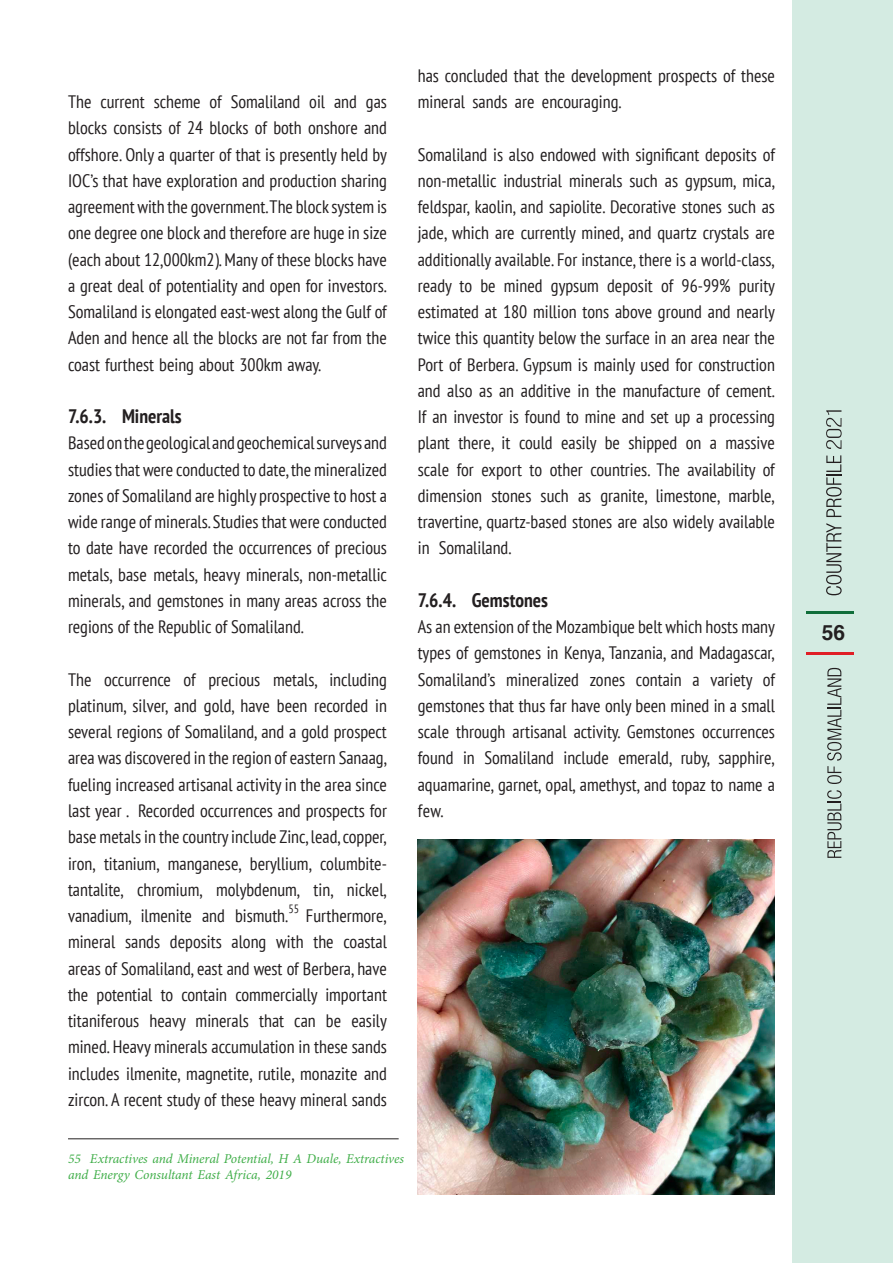
<style>
.page{position:relative;width:893px;height:1263px;background:#fff}
.page>*{position:absolute;margin:0;border:0;box-sizing:border-box;transform-origin:0 0}
.t1{font:700 21px "Helvetica";color:#231f20}
.t2{font:700 condensed 19.5px "PT Sans";color:#231f20}
.t3{font:condensed 18px/26.2px "PT Sans";color:#231f20;text-align:justify}
.t4{font:italic 13.5px/16.2px "Minion Pro";letter-spacing:-.005em;color:#40ae49}
.t5{font:condensed 12px "PT Sans";color:#231f20}
</style>
<div class="page">
<div style="left:792px;top:0;width:101px;height:1263px;background:#d4ebe2"></div>
<svg style="left:827px;top:790px;width:15px;height:68px"></svg>
<svg style="left:827px;top:668px;width:15px;height:116px"></svg>
<svg style="left:826px;top:523px;width:16px;height:72px"></svg>
<svg style="left:826px;top:455px;width:16px;height:62px"></svg>
<hr style="left:806px;top:653px;width:48px;height:2px;background:#e01e26">
<hr style="left:806px;top:611px;width:48px;height:2px;background:#106e3a">
<svg style="left:826px;top:410px;width:16px;height:39px"></svg>
<img style="left:418px;top:839px;width:357px;height:356px">
<hr style="left:68px;top:1138px;width:331px;height:1px;background:#231f20">
<p class="t3" style="left:68px;top:88px;width:320px">The current scheme of Somaliland oil and gas blocks consists of 24 blocks of both onshore and offshore. Only a quarter of that is presently held by IOC’s that have exploration and production sharing agreement with the government. The block system is one degree one block and therefore are huge in size (each about 12,000km2). Many of these blocks have a great deal of potentiality and open for investors.<br>Somaliland is elongated east-west along the Gulf of Aden and hence all the blocks are not far from the coast furthest being about 300km away.</p>
<p class="t2" style="left:68px;top:403px;width:115px">7.6.3. Minerals</p>
<p class="t3" style="left:68px;top:430px;width:320px">Based on the geological and geochemical surveys and studies that were conducted to date, the mineralized zones of Somaliland are highly prospective to host a wide range of minerals. Studies that were conducted to date have recorded the occurrences of precious metals, base metals, heavy minerals, non-metallic minerals, and gemstones in many areas across the regions of the Republic of Somaliland.</p>
<p class="t3" style="left:68px;top:666px;width:320px">The occurrence of precious metals, including platinum, silver, and gold, have been recorded in several regions of Somaliland, and a gold prospect area was discovered in the region of eastern Sanaag, fueling increased artisanal activity in the area since last year . Recorded occurrences and prospects for base metals in the country include Zinc, lead, copper, iron, titanium, manganese, beryllium, columbite&shy;tantalite, chromium, molybdenum, tin, nickel, vanadium, ilmenite and bismuth.</p>
<p class="t5" style="left:288px;top:901px;width:12px">55</p>
<p class="t3" style="left:68px;top:902px;width:320px;text-indent:238px">Furthermore, mineral sands deposits along with the coastal areas of Somaliland, east and west of Berbera, have the potential to contain commercially important titaniferous heavy minerals that can be easily mined. Heavy minerals accumulation in these sands includes ilmenite, magnetite, rutile, monazite and zircon. A recent study of these heavy mineral sands</p>
<p class="t3" style="left:418px;top:62px;width:359px">has concluded that the development prospects of these mineral sands are encouraging.</p>
<p class="t3" style="left:418px;top:141px;width:359px">Somaliland is also endowed with significant deposits of non-metallic industrial minerals such as gypsum, mica, feldspar, kaolin, and sapiolite. Decorative stones such as jade, which are currently mined, and quartz crystals are additionally available. For instance, there is a world-class, ready to be mined gypsum deposit of 96-99% purity estimated at 180 million tons above ground and nearly twice this quantity below the surface in an area near the Port of Berbera. Gypsum is mainly used for construction and also as an additive in the manufacture of cement.<br>If an investor is found to mine and set up a processing plant there, it could easily be shipped on a massive scale for export to other countries. The availability of dimension stones such as granite, limestone, marble, travertine, quartz-based stones are also widely available in Somaliland.</p>
<p class="t2" style="left:418px;top:587px;width:132px">7.6.4. Gemstones</p>
<p class="t3" style="left:418px;top:613px;width:359px">As an extension of the Mozambique belt which hosts many types of gemstones in Kenya, Tanzania, and Madagascar, Somaliland’s mineralized zones contain a variety of gemstones that thus far have only been mined in a small scale through artisanal activity. Gemstones occurrences found in Somaliland include emerald, ruby, sapphire, aquamarine, garnet, opal, amethyst, and topaz to name a few.</p>
<p class="t4" style="left:68px;top:1151px;width:337px">55 Extractives and Mineral Potential, H A Duale, Extractives and Energy Consultant East Africa, 2019</p>
<p class="t1" style="left:822px;top:620px;width:25px">56</p>
</div>
